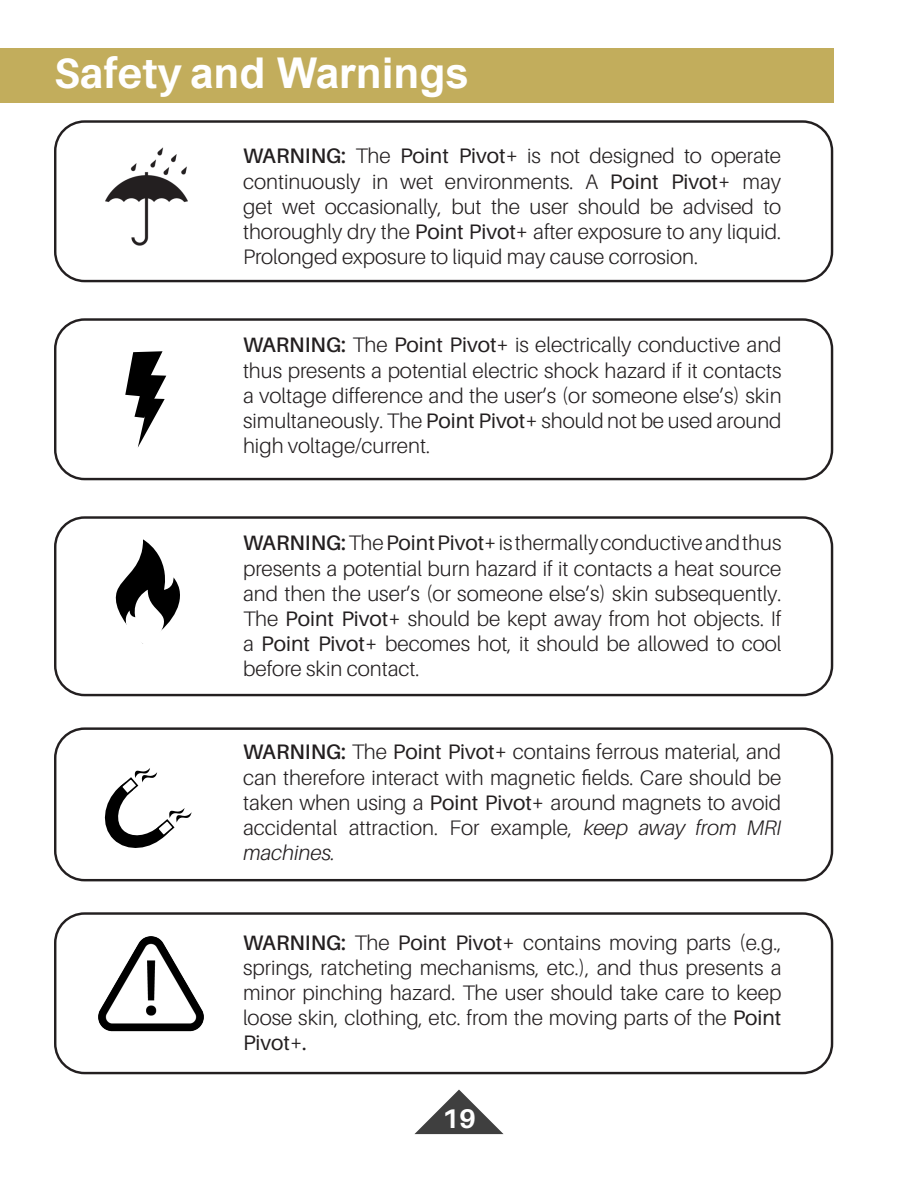
<style>
.page{position:relative;width:918px;height:1188px;background:#fff}
.page>*{position:absolute;margin:0;border:0;box-sizing:border-box;transform-origin:0 0}
.regular_paragraph{font:700 42.45px "Arial";color:#fff}
.Paragraph_Style_1{font:700 27px "Aileron";color:#fff}
.Paragraph_Style_1-2{font:300 21px/25.2px "Aileron";color:#231f20;text-align:justify}
.s1{font-family:"Aileron"}
.s2{font-weight:600}
.s3{font-weight:400}
.s4{font-style:italic}
</style>
<div class="page">
<div style="left:0;top:49px;width:833px;height:54px;background:#c2ad5c"></div>
<div style="left:54px;top:120px;width:779px;height:162px;border:2px solid #231f20;border-radius:29px"></div>
<img style="left:105px;top:147px;width:82px;height:98px">
<div style="left:54px;top:318px;width:779px;height:162px;border:2px solid #231f20;border-radius:29px"></div>
<svg style="left:125px;top:351px;width:41px;height:97px"></svg>
<div style="left:54px;top:516px;width:779px;height:180px;border:2px solid #231f20;border-radius:29px"></div>
<div style="left:54px;top:727px;width:779px;height:154px;border:2px solid #231f20;border-radius:29px"></div>
<svg style="left:115px;top:539px;width:65px;height:105px"></svg>
<svg style="left:104px;top:768px;width:88px;height:80px"></svg>
<div style="left:54px;top:912px;width:779px;height:162px;border:2px solid #231f20;border-radius:29px"></div>
<img style="left:98px;top:936px;width:105px;height:96px">
<svg style="left:414px;top:1090px;width:90px;height:44px"></svg>
<p class="regular_paragraph" style="left:54px;top:45px;width:416px"><span class="s1">Safety</span> and Warnings</p>
<p class="Paragraph_Style_1-2" style="left:243px;top:144px;width:540px"><span class="s2">WARNING:</span> The <span class="s3">Point Pivot+</span> is not designed to operate continuously in wet environments. A <span class="s3">Point Pivot+</span> may get wet occasionally, but the user should be advised to thoroughly dry the <span class="s3">Point Pivot+</span> after exposure to any liquid.<br>Prolonged exposure to liquid may cause corrosion.</p>
<p class="Paragraph_Style_1-2" style="left:243px;top:333px;width:540px"><span class="s2">WARNING:</span> The <span class="s3">Point Pivot+</span> is electrically conductive and thus presents a potential electric shock hazard if it contacts a voltage difference and the user’s (or someone else’s) skin simultaneously. The <span class="s3">Point Pivot+</span> should not be used around high voltage/current.</p>
<p class="Paragraph_Style_1-2" style="left:243px;top:531px;width:540px"><span class="s2">WARNING:</span> The <span class="s3">Point Pivot+</span> is thermally conductive and thus presents a potential burn hazard if it contacts a heat source and then the user’s (or someone else’s) skin subsequently.<br>The <span class="s3">Point Pivot+</span> should be kept away from hot objects. If a <span class="s3">Point Pivot+</span> becomes hot, it should be allowed to cool before skin contact.</p>
<p class="Paragraph_Style_1-2" style="left:243px;top:740px;width:540px"><span class="s2">WARNING:</span> The <span class="s3">Point Pivot+</span> contains ferrous material, and can therefore interact with magnetic fields. Care should be taken when using a <span class="s3">Point Pivot+</span> around magnets to avoid accidental attraction. For example, <span class="s4">keep away from MRI machines.</span></p>
<p class="Paragraph_Style_1-2" style="left:243px;top:930px;width:540px"><span class="s2">WARNING:</span> The <span class="s3">Point Pivot+</span> contains moving parts (e.g., springs, ratcheting mechanisms, etc.), and thus presents a minor pinching hazard. The user should take care to keep loose skin, clothing, etc. from the moving parts of the <span class="s3">Point Pivot+.</span></p>
<p class="Paragraph_Style_1" style="left:442px;top:1104px;width:35px">19</p>
</div>
